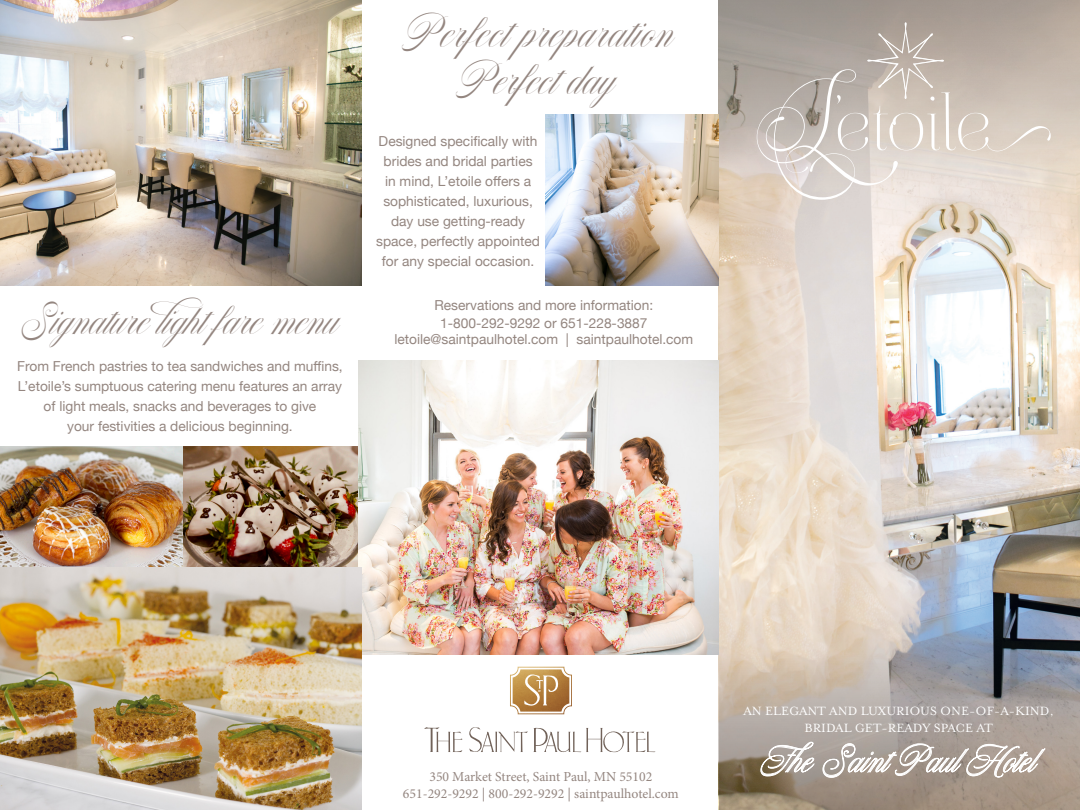
<style>
.page{position:relative;width:1080px;height:810px;background:#fff}
.page>*{position:absolute;margin:0;border:0;box-sizing:border-box;transform-origin:0 0}
.t1{font:45px "Nautica";letter-spacing:.02em;color:#948680}
.t2{font:42.5px "Nautica";color:#948680}
.t3{font:37.5px "Nautica";color:#fff}
.t4{font:13.75px/20px "Helvetica Neue";color:#948680;text-align:center}
.t5{font:13.75px "Minion Pro";color:#948680}
.t6{font:13.75px/16.5px "Mrs Eaves Roman";color:#fff;text-align:center}
</style>
<div class="page">
<svg style="left:718px;top:0;width:362px;height:395px"></svg>
<img style="left:719px;top:395px;width:361px;height:415px">
<svg style="left:757px;top:22px;width:294px;height:178px"></svg>
<svg style="left:761px;top:742px;width:53px;height:34px"></svg>
<svg style="left:823px;top:744px;width:222px;height:34px"></svg>
<img style="left:546px;top:114px;width:173px;height:172px">
<img style="left:0;top:446px;width:361px;height:364px">
<img style="left:359px;top:361px;width:360px;height:293px">
<img style="left:0;top:0;width:361px;height:286px">
<svg style="left:425px;top:727px;width:37px;height:25px"></svg>
<svg style="left:469px;top:727px;width:59px;height:25px"></svg>
<svg style="left:534px;top:728px;width:121px;height:25px"></svg>
<img style="left:510px;top:667px;width:62px;height:47px">
<p class="t2" style="left:20px;top:294px;width:321px">Signature light fare menu</p>
<p class="t4" style="left:17px;top:357px;width:327px">From French pastries to tea sandwiches and muffins,</p>
<p class="t4" style="left:18px;top:377px;width:326px">L’etoile’s sumptuous catering menu features an array</p>
<p class="t4" style="left:44px;top:397px;width:274px">of light meals, snacks and beverages to give</p>
<p class="t4" style="left:67px;top:417px;width:227px">your festivities a delicious beginning.</p>
<p class="t1" style="left:406px;top:6px;width:270px">Perfect preparation</p>
<p class="t1" style="left:459px;top:52px;width:158px">Perfect day</p>
<p class="t4" style="left:379px;top:132px;width:160px">Designed specifically with brides and bridal parties</p>
<p class="t4" style="left:376px;top:172px;width:165px">in mind, L’etoile offers a sophisticated, luxurious, day use getting-ready space, perfectly appointed for any special occasion.</p>
<p class="t4" style="left:434px;top:296px;width:220px">Reservations and more information:</p>
<p class="t4" style="left:440px;top:314px;width:209px">1-800-292-9292 or 651-228-3887</p>
<p class="t4" style="left:394px;top:330px;width:300px">letoile@saintpaulhotel.com | saintpaulhotel.com</p>
<p class="t5" style="left:429px;top:768px;width:224px">350 Market Street, Saint Paul, MN 55102</p>
<p class="t5" style="left:403px;top:784px;width:277px">651-292-9292 | 800-292-9292 | saintpaulhotel.com</p>
<p class="t6" style="left:743px;top:703px;width:312px">AN ELEGANT AND LUXURIOUS ONE-OF-A-KIND,<br>BRIDAL GET-READY SPACE AT</p>
<p class="t3" style="left:761px;top:737px;width:277px">The Saint Paul Hotel</p>
</div>
